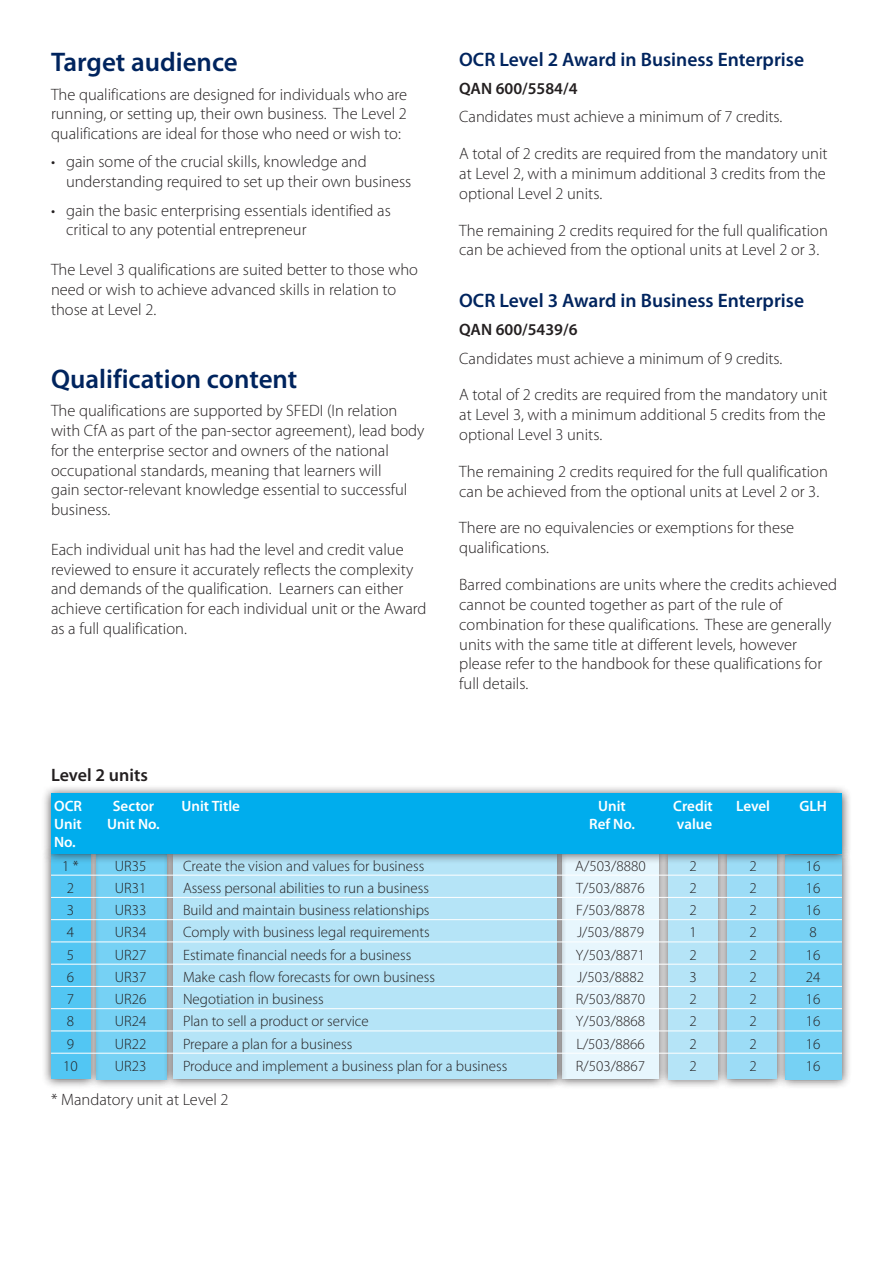
<style>
.page{position:relative;width:893px;height:1263px;background:#fff}
.page>*{position:absolute;margin:0;border:0;box-sizing:border-box;transform-origin:0 0}
.t1{font:600 27px "Myriad Pro";color:#00245e}
.t2{font:600 19.5px "Myriad Pro";color:#00245e}
.t3{font:600 18px "Myriad Pro";color:#231f20}
.t4{font:300 16.5px/19.8px "Myriad Pro";color:#231f20}
.t5{font:600 16.5px "Myriad Pro";color:#231f20}
.t6{font:300 15px "Myriad Pro";color:#231f20}
.t7{font:600 15px "Myriad Pro";color:#fff}
</style>
<div class="page">
<div style="left:87px;top:844px;width:90px;height:246px;background:#231f20;opacity:.75"></div>
<div style="left:97px;top:854px;width:70px;height:226px;background:#76d1f4"></div>
<div style="left:658px;top:844px;width:70px;height:245px;background:#231f20;opacity:.75"></div>
<div style="left:668px;top:854px;width:50px;height:225px;background:#b5e4f7"></div>
<div style="left:776px;top:845px;width:76px;height:244px;background:#231f20;opacity:.75"></div>
<div style="left:786px;top:855px;width:56px;height:224px;background:#76d1f4"></div>
<div style="left:717px;top:844px;width:70px;height:245px;background:#231f20;opacity:.75"></div>
<div style="left:727px;top:853px;width:50px;height:226px;background:#9cdcf6"></div>
<div style="left:552px;top:844px;width:117px;height:245px;background:#231f20;opacity:.75"></div>
<div style="left:562px;top:853px;width:97px;height:226px;background:#e7f6fd"></div>
<div style="left:163px;top:844px;width:404px;height:245px;background:#231f20;opacity:.75"></div>
<div style="left:173px;top:853px;width:384px;height:226px;background:#b5e4f7"></div>
<div style="left:41px;top:844px;width:59px;height:245px;background:#231f20;opacity:.75"></div>
<div style="left:51px;top:853px;width:39px;height:226px;background:#52c6f3"></div>
<div style="left:41px;top:784px;width:811px;height:80px;background:#231f20;opacity:.75"></div>
<div style="left:51px;top:794px;width:791px;height:60px;background:#00aded"></div>
<hr style="left:51px;top:875px;width:791px;height:1px;background:#fff">
<hr style="left:51px;top:897px;width:791px;height:1px;background:#fff">
<hr style="left:51px;top:919px;width:791px;height:1px;background:#fff">
<hr style="left:51px;top:941px;width:791px;height:1px;background:#fff">
<hr style="left:51px;top:964px;width:791px;height:1px;background:#fff">
<hr style="left:51px;top:986px;width:791px;height:1px;background:#fff">
<hr style="left:51px;top:1008px;width:791px;height:1px;background:#fff">
<hr style="left:51px;top:1030px;width:791px;height:1px;background:#fff">
<hr style="left:51px;top:1053px;width:791px;height:1px;background:#fff">
<h1 class="t1" style="left:51px;top:45px;width:188px">Target audience</h1>
<p class="t4" style="left:51px;top:84px;width:358px;text-align:justify">The qualifications are designed for individuals who are running, or setting up, their own business. The Level 2 qualifications are ideal for those who need or wish to:</p>
<p class="t4" style="left:66px;top:152px;width:347px;text-indent:-15px">• gain some of the crucial skills, knowledge and understanding required to set up their own business</p>
<p class="t4" style="left:66px;top:200px;width:326px;text-indent:-15px">• gain the basic enterprising essentials identified as critical to any potential entrepreneur</p>
<p class="t4" style="left:51px;top:260px;width:368px">The Level 3 qualifications are suited better to those who need or wish to achieve advanced skills in relation to those at Level 2.</p>
<h1 class="t1" style="left:51px;top:362px;width:248px">Qualification content</h1>
<p class="t4" style="left:51px;top:401px;width:375px">The qualifications are supported by SFEDI (In relation with CfA as part of the pan-sector agreement), lead body for the enterprise sector and owners of the national occupational standards, meaning that learners will<br>gain sector-relevant knowledge essential to successful business.</p>
<p class="t4" style="left:51px;top:540px;width:377px">Each individual unit has had the level and credit value reviewed to ensure it accurately reflects the complexity and demands of the qualification. Learners can either achieve certification for each individual unit or the Award as a full qualification.</p>
<p class="t3" style="left:51px;top:763px;width:98px">Level 2 units</p>
<p class="t2" style="left:459px;top:47px;width:346px">OCR Level 2 Award in Business Enterprise</p>
<p class="t5" style="left:459px;top:78px;width:120px">QAN 600/5584/4</p>
<p class="t4" style="left:459px;top:107px;width:325px">Candidates must achieve a minimum of 7 credits.</p>
<p class="t4" style="left:459px;top:144px;width:370px;text-align:justify">A total of 2 credits are required from the mandatory unit at Level 2, with a minimum additional 3 credits from the optional Level 2 units.</p>
<p class="t4" style="left:459px;top:220px;width:370px">The remaining 2 credits required for the full qualification can be achieved from the optional units at Level 2 or 3.</p>
<p class="t2" style="left:459px;top:288px;width:346px">OCR Level 3 Award in Business Enterprise</p>
<p class="t5" style="left:459px;top:319px;width:120px">QAN 600/5439/6</p>
<p class="t4" style="left:459px;top:348px;width:325px">Candidates must achieve a minimum of 9 credits.</p>
<p class="t4" style="left:459px;top:385px;width:370px;text-align:justify">A total of 2 credits are required from the mandatory unit at Level 3, with a minimum additional 5 credits from the optional Level 3 units.</p>
<p class="t4" style="left:459px;top:462px;width:370px">The remaining 2 credits required for the full qualification can be achieved from the optional units at Level 2 or 3.</p>
<p class="t4" style="left:459px;top:518px;width:336px">There are no equivalencies or exemptions for these qualifications.</p>
<p class="t4" style="left:459px;top:575px;width:379px">Barred combinations are units where the credits achieved cannot be counted together as part of the rule of combination for these qualifications. These are generally units with the same title at different levels, however please refer to the handbook for these qualifications for full details.</p>
<p class="t7" style="left:54px;top:797px;width:29px">OCR</p>
<p class="t7" style="left:113px;top:797px;width:43px">Sector</p>
<p class="t7" style="left:182px;top:797px;width:60px">Unit Title</p>
<p class="t7" style="left:598px;top:797px;width:29px">Unit</p>
<p class="t7" style="left:673px;top:797px;width:41px">Credit</p>
<p class="t7" style="left:736px;top:797px;width:35px">Level</p>
<p class="t7" style="left:799px;top:797px;width:29px">GLH</p>
<p class="t7" style="left:54px;top:815px;width:29px">Unit</p>
<p class="t7" style="left:107px;top:815px;width:54px">Unit No.</p>
<p class="t7" style="left:589px;top:815px;width:47px">Ref No.</p>
<p class="t7" style="left:677px;top:815px;width:37px">value</p>
<p class="t7" style="left:54px;top:833px;width:23px">No.</p>
<p class="t6" style="left:62px;top:857px;width:18px">1 *</p>
<p class="t6" style="left:115px;top:857px;width:33px">UR35</p>
<p class="t6" style="left:183px;top:857px;width:243px">Create the vision and values for business</p>
<p class="t6" style="left:575px;top:857px;width:72px">A/503/8880</p>
<p class="t6" style="left:689px;top:857px;width:9px">2</p>
<p class="t6" style="left:749px;top:857px;width:9px">2</p>
<p class="t6" style="left:806px;top:857px;width:16px">16</p>
<p class="t6" style="left:67px;top:879px;width:9px">2</p>
<p class="t6" style="left:115px;top:879px;width:33px">UR31</p>
<p class="t6" style="left:183px;top:879px;width:248px">Assess personal abilities to run a business</p>
<p class="t6" style="left:576px;top:879px;width:70px">T/503/8876</p>
<p class="t6" style="left:689px;top:879px;width:9px">2</p>
<p class="t6" style="left:749px;top:879px;width:9px">2</p>
<p class="t6" style="left:806px;top:879px;width:16px">16</p>
<p class="t6" style="left:67px;top:902px;width:9px">3</p>
<p class="t6" style="left:115px;top:902px;width:33px">UR33</p>
<p class="t6" style="left:183px;top:902px;width:248px">Build and maintain business relationships</p>
<p class="t6" style="left:576px;top:902px;width:70px">F/503/8878</p>
<p class="t6" style="left:689px;top:902px;width:9px">2</p>
<p class="t6" style="left:749px;top:902px;width:9px">2</p>
<p class="t6" style="left:806px;top:902px;width:16px">16</p>
<p class="t6" style="left:67px;top:924px;width:9px">4</p>
<p class="t6" style="left:115px;top:924px;width:33px">UR34</p>
<p class="t6" style="left:183px;top:924px;width:248px">Comply with business legal requirements</p>
<p class="t6" style="left:577px;top:924px;width:68px">J/503/8879</p>
<p class="t6" style="left:689px;top:924px;width:9px">1</p>
<p class="t6" style="left:749px;top:924px;width:9px">2</p>
<p class="t6" style="left:809px;top:924px;width:9px">8</p>
<p class="t6" style="left:67px;top:946px;width:9px">5</p>
<p class="t6" style="left:115px;top:946px;width:33px">UR27</p>
<p class="t6" style="left:183px;top:946px;width:230px">Estimate financial needs for a business</p>
<p class="t6" style="left:576px;top:946px;width:71px">Y/503/8871</p>
<p class="t6" style="left:689px;top:946px;width:9px">2</p>
<p class="t6" style="left:749px;top:946px;width:9px">2</p>
<p class="t6" style="left:806px;top:946px;width:16px">16</p>
<p class="t6" style="left:67px;top:968px;width:9px">6</p>
<p class="t6" style="left:115px;top:968px;width:33px">UR37</p>
<p class="t6" style="left:183px;top:968px;width:253px">Make cash flow forecasts for own business</p>
<p class="t6" style="left:577px;top:968px;width:68px">J/503/8882</p>
<p class="t6" style="left:689px;top:968px;width:9px">3</p>
<p class="t6" style="left:749px;top:968px;width:9px">2</p>
<p class="t6" style="left:806px;top:968px;width:16px">24</p>
<p class="t6" style="left:67px;top:991px;width:9px">7</p>
<p class="t6" style="left:115px;top:991px;width:33px">UR26</p>
<p class="t6" style="left:183px;top:991px;width:142px">Negotiation in business</p>
<p class="t6" style="left:576px;top:991px;width:71px">R/503/8870</p>
<p class="t6" style="left:689px;top:991px;width:9px">2</p>
<p class="t6" style="left:749px;top:991px;width:9px">2</p>
<p class="t6" style="left:806px;top:991px;width:16px">16</p>
<p class="t6" style="left:67px;top:1013px;width:9px">8</p>
<p class="t6" style="left:115px;top:1013px;width:33px">UR24</p>
<p class="t6" style="left:183px;top:1013px;width:187px">Plan to sell a product or service</p>
<p class="t6" style="left:576px;top:1013px;width:71px">Y/503/8868</p>
<p class="t6" style="left:689px;top:1013px;width:9px">2</p>
<p class="t6" style="left:749px;top:1013px;width:9px">2</p>
<p class="t6" style="left:806px;top:1013px;width:16px">16</p>
<p class="t6" style="left:67px;top:1035px;width:9px">9</p>
<p class="t6" style="left:115px;top:1035px;width:33px">UR22</p>
<p class="t6" style="left:183px;top:1035px;width:171px">Prepare a plan for a business</p>
<p class="t6" style="left:576px;top:1035px;width:70px">L/503/8866</p>
<p class="t6" style="left:689px;top:1035px;width:9px">2</p>
<p class="t6" style="left:749px;top:1035px;width:9px">2</p>
<p class="t6" style="left:806px;top:1035px;width:16px">16</p>
<p class="t6" style="left:63px;top:1057px;width:16px">10</p>
<p class="t6" style="left:115px;top:1057px;width:33px">UR23</p>
<p class="t6" style="left:183px;top:1057px;width:326px">Produce and implement a business plan for a business</p>
<p class="t6" style="left:576px;top:1057px;width:71px">R/503/8867</p>
<p class="t6" style="left:689px;top:1057px;width:9px">2</p>
<p class="t6" style="left:749px;top:1057px;width:9px">2</p>
<p class="t6" style="left:806px;top:1057px;width:16px">16</p>
<p class="t4" style="left:51px;top:1090px;width:179px">* Mandatory unit at Level 2</p>
</div>
